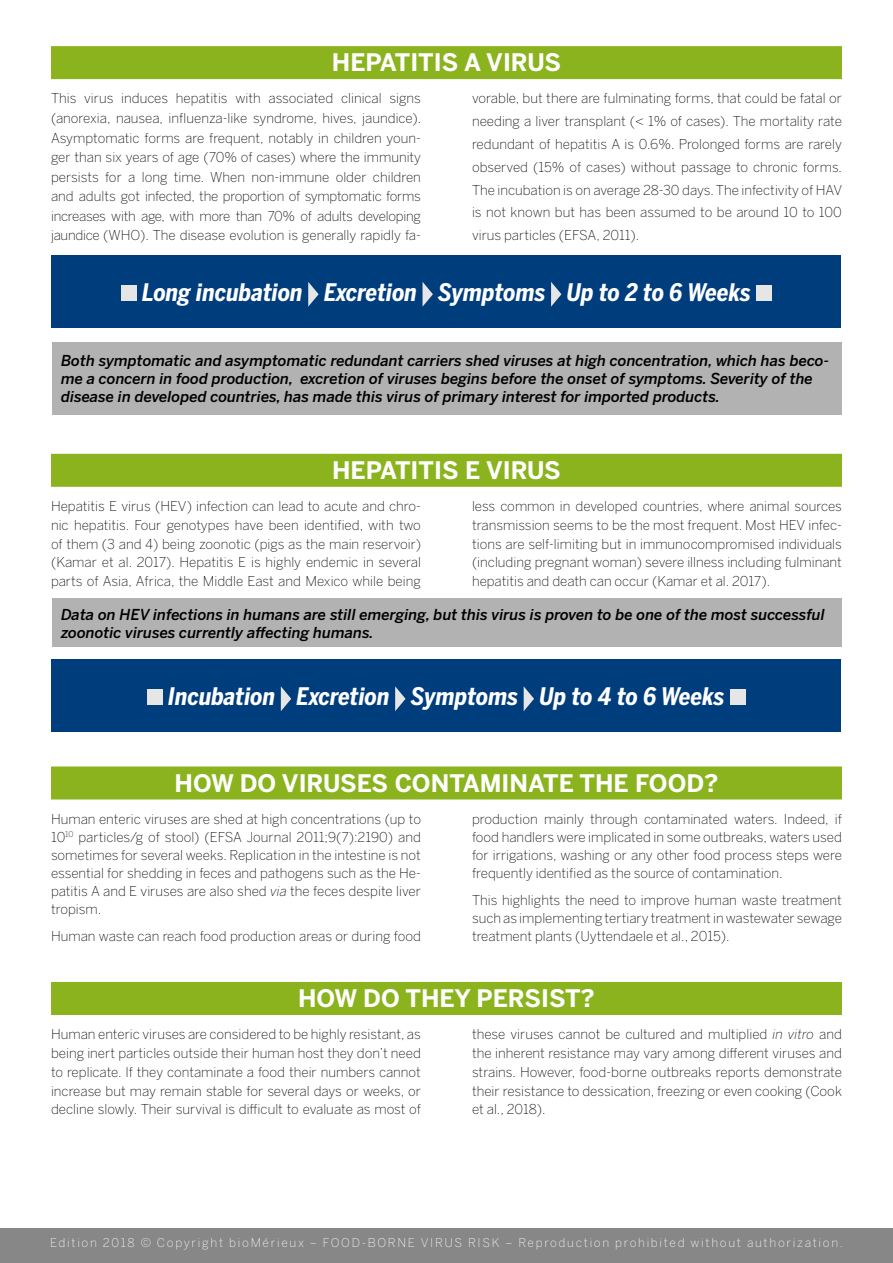
<style>
.page{position:relative;width:893px;height:1263px;background:#fff}
.page>*{position:absolute;margin:0;border:0;box-sizing:border-box;transform-origin:0 0}
.t1{font:italic 700 24px "Benton Sans Condensed";color:#fff}
.t2{font:700 24px "Benton Sans";color:#fff}
.t3{font:italic 500 15px/18px "Benton Sans";color:#000}
.t4{font:200 13.5px/18.8px "Benton Sans";color:#000;text-align:justify}
.t5{font:200 12px "Benton Sans";letter-spacing:.14em;color:#fff}
.s1{font-style:italic}
</style>
<div class="page">
<div style="left:51px;top:46px;width:791px;height:33px;background:#8ab31d"></div>
<div style="left:51px;top:454px;width:791px;height:33px;background:#8ab31d"></div>
<div style="left:51px;top:766px;width:791px;height:33px;background:#8ab31d"></div>
<div style="left:51px;top:982px;width:791px;height:33px;background:#8ab31d"></div>
<div style="left:0;top:1229px;width:893px;height:34px;background:#878787"></div>
<div style="left:52px;top:255px;width:789px;height:72px;background:#003d7c"></div>
<div style="left:121px;top:285px;width:16px;height:16px;background:#e6e6e6"></div>
<svg style="left:308px;top:282px;width:11px;height:25px"></svg>
<svg style="left:423px;top:282px;width:10px;height:24px"></svg>
<svg style="left:551px;top:282px;width:10px;height:25px"></svg>
<div style="left:756px;top:285px;width:16px;height:16px;background:#e6e6e6"></div>
<div style="left:52px;top:660px;width:789px;height:72px;background:#003d7c"></div>
<div style="left:147px;top:690px;width:16px;height:15px;background:#e6e6e6"></div>
<svg style="left:281px;top:686px;width:10px;height:25px"></svg>
<svg style="left:395px;top:686px;width:11px;height:25px"></svg>
<svg style="left:524px;top:687px;width:10px;height:24px"></svg>
<div style="left:730px;top:690px;width:16px;height:15px;background:#e6e6e6"></div>
<div style="left:53px;top:342px;width:789px;height:73px;background:#b3b2b2"></div>
<div style="left:53px;top:599px;width:789px;height:48px;background:#b3b2b2"></div>
<h1 class="t2" style="left:332px;top:48px;width:231px">HEPATITIS A VIRUS</h1>
<p class="t4" style="left:51px;top:89px;width:372px;line-height:19.5px">This virus induces hepatitis with associated clinical signs (anorexia, nausea, influenza-like syndrome, hives, jaundice).<br>Asymptomatic forms are frequent, notably in children youn&shy;ger than six years of age (70% of cases) where the immunity persists for a long time. When non-immune older children and adults got infected, the proportion of symptomatic forms increases with age, with more than 70% of adults developing jaundice (WHO). The disease evolution is generally rapidly fa-</p>
<p class="t4" style="left:472px;top:87px;width:372px;line-height:22.8px">vorable, but there are fulminating forms, that could be fatal or needing a liver transplant (&lt; 1% of cases). The mortality rate redundant of hepatitis A is 0.6%. Prolonged forms are rarely observed (15% of cases) without passage to chronic forms.<br>The incubation is on average 28-30 days. The infectivity of HAV is not known but has been assumed to be around 10 to 100 virus particles (EFSA, 2011).</p>
<h1 class="t1" style="left:142px;top:277px;width:610px">Long incubation Excretion Symptoms Up to 2 to 6 Weeks</h1>
<p class="t3" style="left:61px;top:352px;width:770px">Both symptomatic and asymptomatic redundant carriers shed viruses at high concentration, which has beco&shy;me a concern in food production, excretion of viruses begins before the onset of symptoms. Severity of the disease in developed countries, has made this virus of primary interest for imported products.</p>
<h1 class="t2" style="left:332px;top:455px;width:230px">HEPATITIS E VIRUS</h1>
<p class="t4" style="left:51px;top:497px;width:371px">Hepatitis E virus (HEV) infection can lead to acute and chro&shy;nic hepatitis. Four genotypes have been identified, with two of them (3 and 4) being zoonotic (pigs as the main reservoir) (Kamar et al. 2017). Hepatitis E is highly endemic in several parts of Asia, Africa, the Middle East and Mexico while being</p>
<p class="t4" style="left:472px;top:497px;width:371px">less common in developed countries, where animal sources transmission seems to be the most frequent. Most HEV infec&shy;tions are self-limiting but in immunocompromised individuals (including pregnant woman) severe illness including fulminant hepatitis and death can occur (Kamar et al. 2017).</p>
<p class="t3" style="left:61px;top:605px;width:765px">Data on HEV infections in humans are still emerging, but this virus is proven to be one of the most successful zoonotic viruses currently affecting humans.</p>
<h1 class="t1" style="left:168px;top:681px;width:558px">Incubation Excretion Symptoms Up to 4 to 6 Weeks</h1>
<h1 class="t2" style="left:175px;top:768px;width:545px">HOW DO VIRUSES CONTAMINATE THE FOOD?</h1>
<p class="t4" style="left:51px;top:810px;width:371px;line-height:18px">Human enteric viruses are shed at high concentrations (up to 10<sup>10</sup> particles/g of stool) (EFSA Journal 2011;9(7):2190) and sometimes for several weeks. Replication in the intestine is not essential for shedding in feces and pathogens such as the He&shy;patitis A and E viruses are also shed <span class="s1">via</span> the feces despite liver tropism.</p>
<p class="t4" style="left:51px;top:926px;width:371px">Human waste can reach food production areas or during food</p>
<p class="t4" style="left:472px;top:810px;width:371px;line-height:18.1px">production mainly through contaminated waters. Indeed, if food handlers were implicated in some outbreaks, waters used for irrigations, washing or any other food process steps were frequently identified as the source of contamination.</p>
<p class="t4" style="left:472px;top:891px;width:371px;line-height:18.1px">This highlights the need to improve human waste treatment such as implementing tertiary treatment in wastewater sewage treatment plants (Uyttendaele et al., 2015).</p>
<h1 class="t2" style="left:298px;top:983px;width:298px">HOW DO THEY PERSIST?</h1>
<p class="t4" style="left:51px;top:1025px;width:371px">Human enteric viruses are considered to be highly resistant, as being inert particles outside their human host they don’t need to replicate. If they contaminate a food their numbers cannot increase but may remain stable for several days or weeks, or decline slowly. Their survival is difficult to evaluate as most of</p>
<p class="t4" style="left:472px;top:1025px;width:371px">these viruses cannot be cultured and multiplied <span class="s1">in vitro</span> and the inherent resistance may vary among different viruses and strains. However, food-borne outbreaks reports demonstrate their resistance to dessication, freezing or even cooking (Cook et al., 2018).</p>
<p class="t5" style="left:50px;top:1236px;width:794px">Edition 2018 © Copyright bioMérieux – FOOD-BORNE VIRUS RISK – Reproduction prohibited without authorization.</p>
</div>
